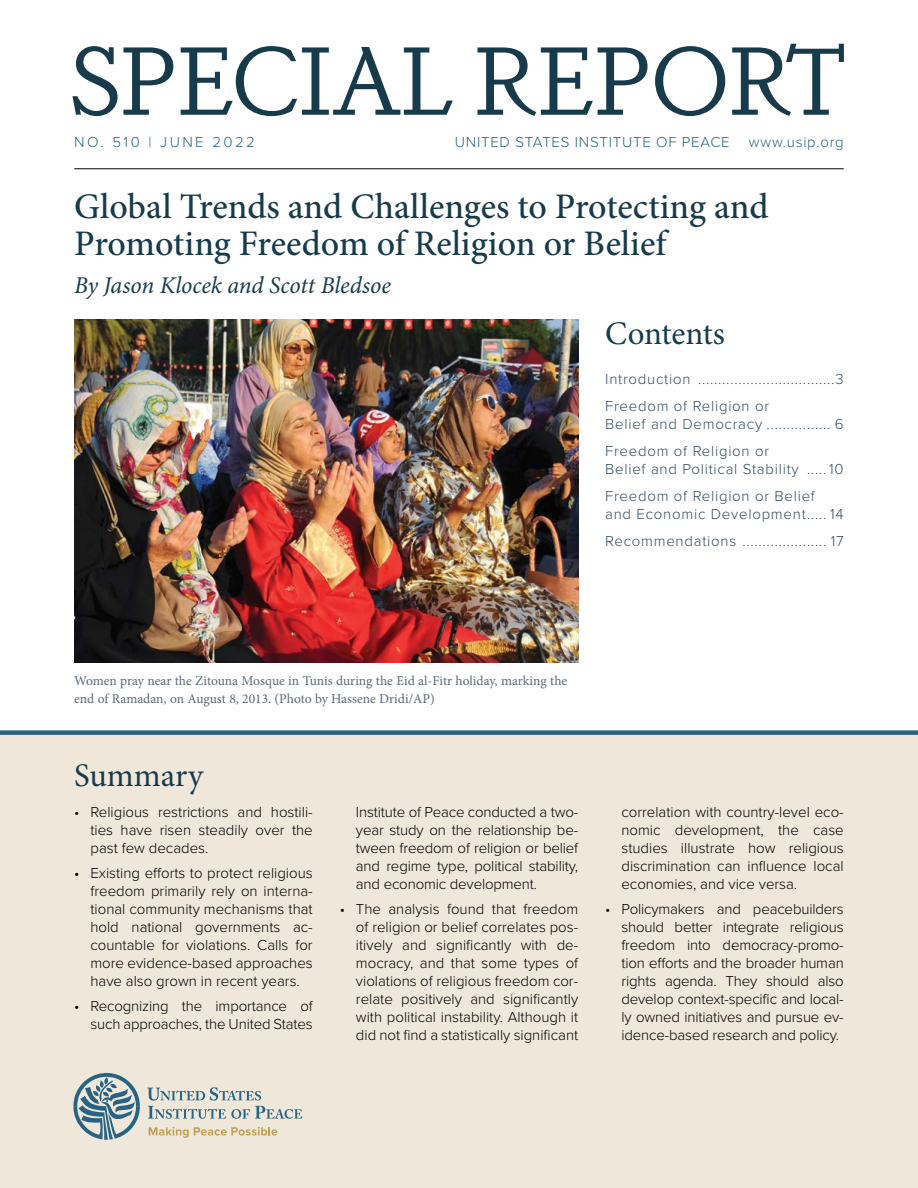
<style>
.page{position:relative;width:918px;height:1188px;background:#fff}
.page>*{position:absolute;margin:0;border:0;box-sizing:border-box;transform-origin:0 0}
.t1{font:96px "Dapifer";letter-spacing:-.03em;color:#183b4b}
.t2{font:500 36px/37.5px "Minion Pro";letter-spacing:-.005em;color:#183b4b}
.t3{font:33px "Minion Pro";letter-spacing:-.005em;color:#183b4b}
.t4{font:italic 24px "Minion Pro";letter-spacing:-.005em;color:#183b4b}
.t5{font:300 15px/18px "Proxima Nova";color:#000;text-align:justify}
.t6{font:300 15px/27px "Proxima Nova";letter-spacing:.05em;color:#364d5c}
.t7{font:300 15px "Proxima Nova";letter-spacing:.05em;color:#276383}
.t8{font:13.5px/18px "Minion Pro";letter-spacing:-.005em;color:#5a6977}
</style>
<div class="page">
<div style="left:0;top:733px;width:918px;height:455px;background:#eee7da"></div>
<hr style="left:74px;top:169px;width:770px;height:1px;background:#000">
<div style="left:0;top:730px;width:918px;height:5px;background:#276383"></div>
<img style="left:74px;top:320px;width:504px;height:342px">
<svg style="left:73px;top:1073px;width:67px;height:67px"></svg>
<svg style="left:147px;top:1087px;width:155px;height:32px"></svg>
<svg style="left:149px;top:1127px;width:128px;height:11px"></svg>
<h1 class="t1" style="left:69px;top:17px;width:782px">SPECIAL REPORT</h1>
<p class="t7" style="left:74px;top:131px;width:119px">NO. 510 | June</p>
<p class="t7" style="left:212px;top:131px;width:44px">2022</p>
<p class="t7" style="left:455px;top:131px;width:276px">U NITED STATES INSTITUTE OF PEACE</p>
<p class="t7" style="left:749px;top:131px;width:96px">www.usip.org</p>
<h2 class="t2" style="left:74px;top:188px;width:696px">Global Trends and Challenges to Protecting and<br>Promoting Freedom of Religion or Belief</h2>
<h3 class="t4" style="left:74px;top:269px;width:318px">By Jason Klocek and Scott Bledsoe</h3>
<h3 class="t3" style="left:605px;top:311px;width:121px">Contents</h3>
<p class="t6" style="left:605px;top:365px;width:240px">Introduction ..................................3<br>Freedom of Religion or</p>
<p class="t6" style="left:605px;top:410px;width:240px">Belief and Democracy ................ 6<br>Freedom of Religion or</p>
<p class="t6" style="left:605px;top:455px;width:240px">Belief and Political Stability ..... 10<br>Freedom of Religion or Belief</p>
<p class="t6" style="left:605px;top:500px;width:240px">and Economic Development..... 14<br>Recommendations ..................... 17</p>
<p class="t8" style="left:74px;top:672px;width:495px">Women pray near the Zitouna Mosque in Tunis during the Eid al-Fitr holiday, marking the end of Ramadan, on August 8, 2013. (Photo by Hassene Dridi/AP)</p>
<h3 class="t3" style="left:74px;top:753px;width:131px">Summary</h3>
<p class="t5" style="left:90px;top:803px;width:224px;text-indent:-16px">• Religious restrictions and hostili&shy;ties have risen steadily over the past few decades.</p>
<p class="t5" style="left:90px;top:863px;width:224px;text-indent:-16px">• Existing efforts to protect religious freedom primarily rely on interna&shy;tional community mechanisms that hold national governments ac&shy;countable for violations. Calls for more evidence-based approaches have also grown in recent years.</p>
<p class="t5" style="left:74px;top:996px;width:240px;text-align:right">• Recognizing the importance of such approaches, the U nited States</p>
<p class="t5" style="left:356px;top:803px;width:224px">Institute of Peace conducted a two&shy;year study on the relationship be&shy;tween freedom of religion or belief and regime type, political stability, and economic development.</p>
<p class="t5" style="left:356px;top:899px;width:224px;text-indent:-16px">• The analysis found that freedom of religion or belief correlates pos&shy;itively and significantly with de&shy;mocracy, and that some types of violations of religious freedom cor&shy;relate positively and significantly with political instability. Although it did not find a statistically significant</p>
<p class="t5" style="left:621px;top:803px;width:224px">correlation with country-level eco&shy;nomic development, the case studies illustrate how religious discrimination can influence local economies, and vice versa.</p>
<p class="t5" style="left:621px;top:899px;width:224px;text-indent:-16px">• Policymakers and peacebuilders should better integrate religious freedom into democracy-promo&shy;tion efforts and the broader human rights agenda. They should also develop context-specific and local&shy;ly owned initiatives and pursue ev&shy;idence-based research and policy.</p>
</div>
